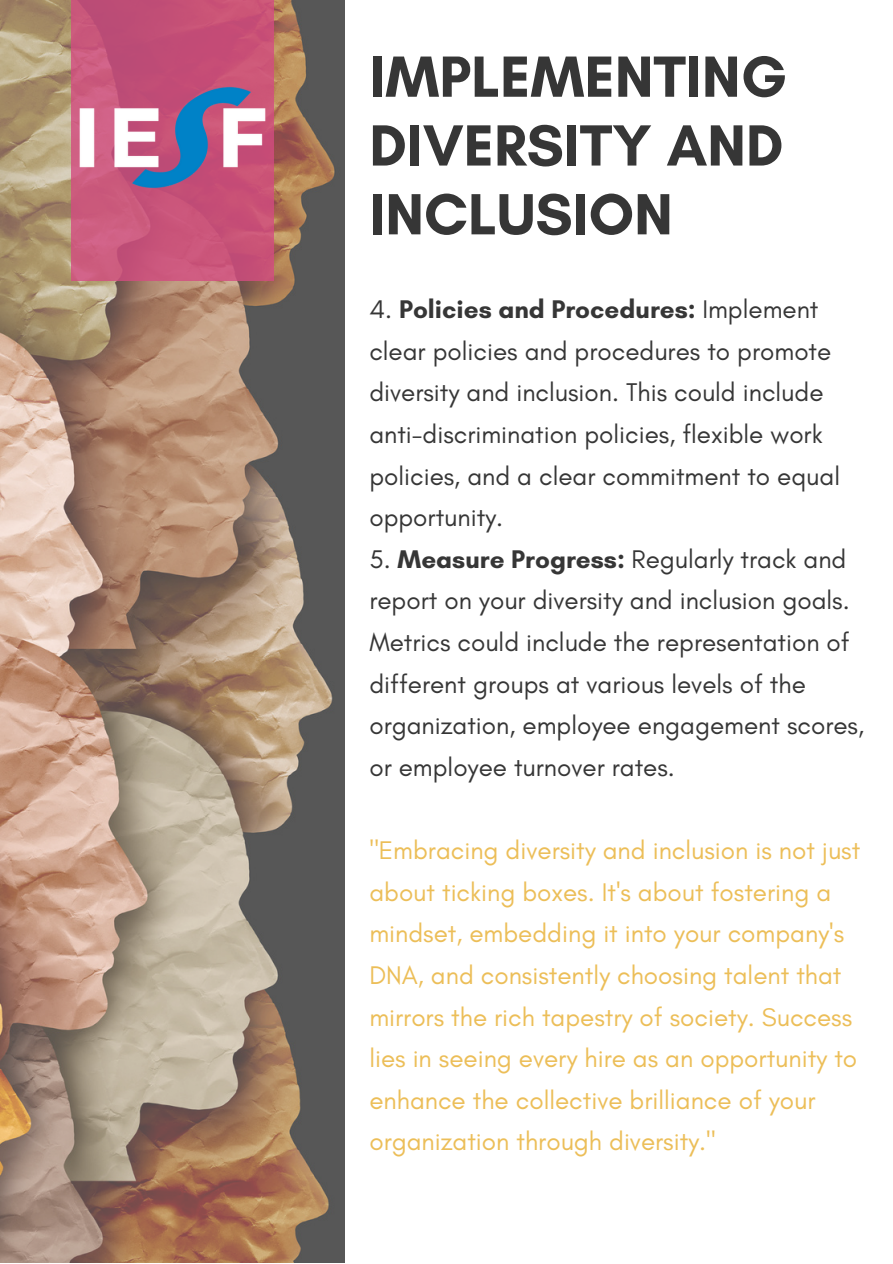
<style>
.page{position:relative;width:893px;height:1264px;background:#fff}
.page>*{position:absolute;margin:0;border:0;box-sizing:border-box;transform-origin:0 0}
.t1{font:700 59.1px/68.7px "Glacial Indifference";color:#363636;text-align:justify}
.t2{font:25.95px/41.5px "Glacial Indifference";color:#363636}
.t3{font:25.95px/41.5px "Glacial Indifference";color:#ecbe58}
.s1{font-weight:700}
</style>
<div class="page">
<img style="left:0;top:0;width:345px;height:1262px">
<div style="left:71px;top:0;width:203px;height:281px;background:linear-gradient(to right,#c6577d,#c84f76)"></div>
<img style="left:75px;top:77px;width:195px;height:121px">
<p class="t1" style="left:369px;top:42px;width:419px">IMPLEMENTING DIVERSITY AND INCLUSION</p>
<p class="t2" style="left:369px;top:288px;width:472px">4. <span class="s1">Policies and Procedures:</span> Implement clear policies and procedures to promote diversity and inclusion. This could include anti-discrimination policies, flexible work policies, and a clear commitment to equal opportunity.</p>
<p class="t2" style="left:369px;top:538px;width:496px">5. <span class="s1">Measure Progress:</span> Regularly track and report on your diversity and inclusion goals.<br>Metrics could include the representation of different groups at various levels of the organization, employee engagement scores, or employee turnover rates.</p>
<p class="t3" style="left:369px;top:829px;width:492px">"Embracing diversity and inclusion is not just about ticking boxes. It's about fostering a mindset, embedding it into your company's DNA, and consistently choosing talent that mirrors the rich tapestry of society. Success lies in seeing every hire as an opportunity to enhance the collective brilliance of your organization through diversity."</p>
</div>
